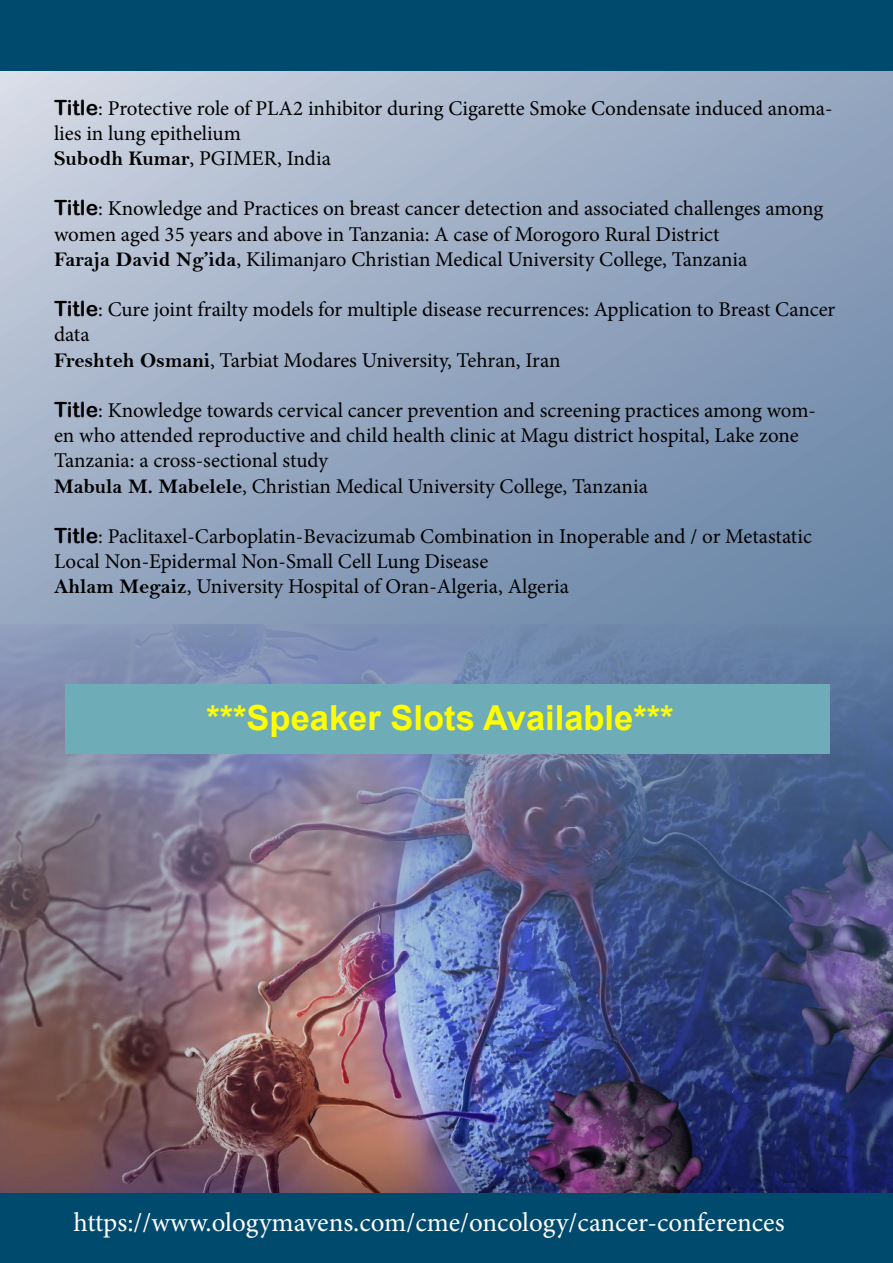
<style>
.page{position:relative;width:893px;height:1263px;background:#fff}
.page>*{position:absolute;margin:0;border:0;box-sizing:border-box;transform-origin:0 0}
.t1{font:700 34.5px "Arial";color:#ff0}
.t2{font:27px "Minion Pro";color:#fff}
.t3{font:21px/25.2px "Minion Pro";color:#000}
.s1{font-family:"Arial Rounded MT Bold"}
.s2{font-family:"Bell MT Bold"}
</style>
<div class="page">
<svg style="left:0;top:71px;width:893px;height:553px;background:#98a9c1"></svg>
<div style="left:0;top:0;width:893px;height:71px;background:#004a6d"></div>
<div style="left:0;top:1188px;width:893px;height:75px;background:#004a6d"></div>
<img style="left:0;top:624px;width:893px;height:569px">
<div style="left:65px;top:684px;width:765px;height:69px;background:#6eadb8"></div>
<p class="t3" style="left:54px;top:95px;width:780px"><span class="s1">Title</span>: Protective role of PLA2 inhibitor during Cigarette Smoke Condensate induced anoma&shy;lies in lung epithelium<br><span class="s2">Subodh Kumar</span>, PGIMER, India</p>
<p class="t3" style="left:54px;top:196px;width:771px"><span class="s1">Title</span>: Knowledge and Practices on breast cancer detection and associated challenges among women aged 35 years and above in Tanzania: A case of Morogoro Rural District<br><span class="s2">Faraja David Ng’ida</span>, Kilimanjaro Christian Medical University College, Tanzania</p>
<p class="t3" style="left:54px;top:297px;width:783px"><span class="s1">Title</span>: Cure joint frailty models for multiple disease recurrences: Application to Breast Cancer data<br><span class="s2">Freshteh Osmani</span>, Tarbiat Modares University, Tehran, Iran</p>
<p class="t3" style="left:54px;top:398px;width:763px"><span class="s1">Title</span>: Knowledge towards cervical cancer prevention and screening practices among wom&shy;en who attended reproductive and child health clinic at Magu district hospital, Lake zone Tanzania: a cross-sectional study<br><span class="s2">Mabula M. Mabelele</span>, Christian Medical University College, Tanzania</p>
<p class="t3" style="left:54px;top:524px;width:759px"><span class="s1">Title</span>: Paclitaxel-Carboplatin-Bevacizumab Combination in Inoperable and / or Metastatic<br>Local Non-Epidermal Non-Small Cell Lung Disease<br><span class="s2">Ahlam Megaiz</span>, University Hospital of Oran-Algeria, Algeria</p>
<h1 class="t1" style="left:206px;top:693px;width:469px">***Speaker Slots Available***</h1>
<p class="t2" style="left:73px;top:1204px;width:713px">https://www.ologymavens.com/cme/oncology/cancer-conferences</p>
</div>
